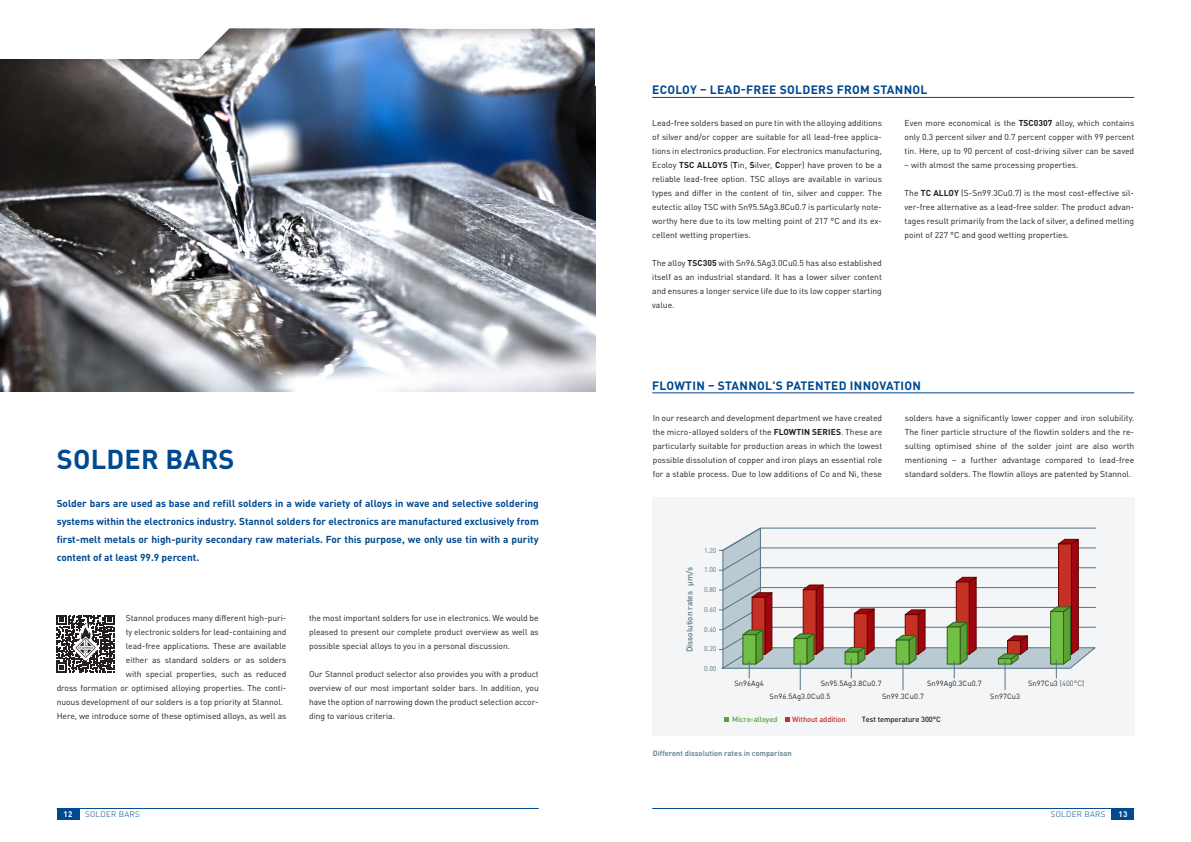
<style>
.page{position:relative;width:1191px;height:842px;background:#fff}
.page>*{position:absolute;margin:0;border:0;box-sizing:border-box;transform-origin:0 0}
.t1{font:700 27px "DIN Pro";letter-spacing:.01em;color:#014990}
.t2{font:700 12px "DIN Pro";letter-spacing:.025em;color:#014990}
.t3{font:700 10px/18px "DIN Pro";color:#014990;text-align:justify}
.t4{font:8.5px/14px "DIN Pro";letter-spacing:-.005em;color:#231f20;text-align:justify}
.t5{font:500 8.2px "DINOT";letter-spacing:-.01em;color:#557482}
.t6{font:300 8px "DIN Pro";letter-spacing:.035em;color:#014990}
.t7{font:700 8px "DIN Pro";color:#fff}
.t8{font:7.5px "DINOT";letter-spacing:.01em;color:#231f20}
.t9{font:700 7.5px "DIN Pro";color:#6c8895}
.t10{font:500 7.5px "DINOT";letter-spacing:-.01em;color:#231f20}
.t11{font:500 7.5px "DINOT";letter-spacing:-.01em;color:#c53124}
.t12{font:500 7.5px "DINOT";letter-spacing:-.01em;color:#5b9f37}
.t13{font:6.8px "DINOT";color:#557482}
.s1{font-weight:700}
.s2{font-weight:300}
</style>
<div class="page">
<img style="left:0;top:74px;width:595px;height:317px">
<div style="left:57px;top:808px;width:22px;height:12px;background:#014990"></div>
<hr style="left:57px;top:808px;width:482px;height:1px;background:#014990">
<div style="left:0;top:0;width:618px;height:74px;background:#231f20;opacity:.5"></div>
<svg style="left:0;top:0;width:595px;height:59px"></svg>
<hr style="left:652px;top:97px;width:482px;height:1px;background:#014990">
<hr style="left:652px;top:392px;width:482px;height:1px;background:#014990">
<div style="left:652px;top:498px;width:482px;height:238px;background:#f3f5f6"></div>
<hr style="left:1004px;top:660px;width:1px;height:30px;background:#557482">
<hr style="left:902px;top:660px;width:1px;height:30px;background:#557482">
<hr style="left:800px;top:660px;width:1px;height:30px;background:#557482">
<svg style="left:719px;top:527px;width:377px;height:151px"></svg>
<svg style="left:785px;top:717px;width:4px;height:5px"></svg>
<svg style="left:724px;top:717px;width:4px;height:5px"></svg>
<div style="left:1111px;top:808px;width:23px;height:12px;background:#014990"></div>
<hr style="left:652px;top:808px;width:482px;height:1px;background:#014990">
<div style="left:595px;top:0;width:38px;height:85px;background:#fff"></div>
<svg style="left:57px;top:615px;width:58px;height:58px"></svg>
<h1 class="t1" style="left:57px;top:436px;width:179px">SOLDER BARS</h1>
<p class="t3" style="left:57px;top:493px;width:483px">Solder bars are used as base and refill solders in a wide variety of alloys in wave and selective soldering systems within the electronics industry. Stannol solders for electronics are manufactured exclusively from first-melt metals or high-purity secondary raw materials. For this purpose, we only use tin with a purity content of at least 99.9 percent.</p>
<p class="t4" style="left:126px;top:610px;width:162px">Stannol produces many different high-puri-</p>
<p class="t4" style="left:126px;top:624px;width:162px">ty electronic solders for lead-containing and</p>
<p class="t4" style="left:126px;top:638px;width:162px">lead-free applications. These are available</p>
<p class="t4" style="left:126px;top:652px;width:162px">either as standard solders or as solders</p>
<p class="t4" style="left:126px;top:666px;width:162px">with special properties, such as reduced</p>
<p class="t4" style="left:57px;top:680px;width:231px">dross formation or optimised alloying properties. The conti-</p>
<p class="t4" style="left:57px;top:694px;width:228px">nuous development of our solders is a top priority at Stannol.</p>
<p class="t4" style="left:57px;top:708px;width:231px">Here, we introduce some of these optimised alloys, as well as</p>
<p class="t4" style="left:309px;top:610px;width:231px">the most important solders for use in electronics. We would be pleased to present our complete product overview as well as possible special alloys to you in a personal discussion.</p>
<p class="t4" style="left:309px;top:666px;width:231px">Our Stannol product selector also provides you with a product overview of our most important solder bars. In addition, you have the option of narrowing down the product selection accor&shy;ding to various criteria.</p>
<p class="t7" style="left:64px;top:807px;width:10px">12</p>
<p class="t6" style="left:85px;top:808px;width:56px">SOLDER BARS</p>
<h2 class="t2" style="left:652px;top:80px;width:277px">ECOLOY – LEAD-FREE SOLDERS FROM STANNOL</h2>
<p class="t4" style="left:652px;top:115px;width:231px">Lead-free solders based on pure tin with the alloying additions of silver and/or copper are suitable for all lead-free applica&shy;tions in electronics production. For electronics manufacturing, Ecoloy <span class="s1">TSC ALLOYS</span> (<span class="s1">T</span>in, <span class="s1">S</span>ilver, <span class="s1">C</span>opper) have proven to be a reliable lead-free option. TSC alloys are available in various types and differ in the content of tin, silver and copper. The eutectic alloy TSC with Sn95.5Ag3.8Cu0.7 is particularly note&shy;worthy here due to its low melting point of 217 °C and its ex&shy;cellent wetting properties.</p>
<p class="t4" style="left:652px;top:255px;width:231px">The alloy <span class="s1">TSC305</span> with Sn96.5Ag3.0Cu0.5 has also established itself as an industrial standard. It has a lower silver content and ensures a longer service life due to its low copper starting value.</p>
<p class="t4" style="left:904px;top:115px;width:231px">Even more economical is the <span class="s1">TSC0307</span> alloy, which contains only 0.3 percent silver and 0.7 percent copper with 99 percent tin. Here, up to 90 percent of cost-driving silver can be saved</p>
<p class="t4" style="left:904px;top:157px;width:175px">– with almost the same processing properties.</p>
<p class="t4" style="left:904px;top:185px;width:231px">The <span class="s1">TC ALLOY</span> (S-Sn99.3Cu0.7) is the most cost-effective sil&shy;ver-free alternative as a lead-free solder. The product advan&shy;tages result primarily from the lack of silver, a defined melting point of 227 °C and good wetting properties.</p>
<h2 class="t2" style="left:652px;top:375px;width:270px">FLOWTIN – STANNOL'S PATENTED INNOVATION</h2>
<p class="t4" style="left:653px;top:410px;width:231px">In our research and development department we have created the micro-alloyed solders of the <span class="s1">FLOWTIN SERIES</span>. These are particularly suitable for production areas in which the lowest possible dissolution of copper and iron plays an essential role for a stable process. Due to low additions of Co and Ni, these</p>
<p class="t4" style="left:905px;top:410px;width:231px">solders have a significantly lower copper and iron solubility.<br>The finer particle structure of the flowtin solders and the re&shy;sulting optimised shine of the solder joint are also worth mentioning – a further advantage compared to lead-free standard solders. The flowtin alloys are patented by Stannol.</p>
<p class="t5" style="left:684px;top:652px;width:86px;rotate:-90deg">Dissolution rates μm/s</p>
<p class="t13" style="left:704px;top:546px;width:14px">1.20</p>
<p class="t13" style="left:704px;top:566px;width:14px">1.00</p>
<p class="t13" style="left:704px;top:585px;width:14px">0.80</p>
<p class="t13" style="left:704px;top:605px;width:14px">0.60</p>
<p class="t13" style="left:704px;top:625px;width:14px">0.40</p>
<p class="t13" style="left:704px;top:644px;width:14px">0.20</p>
<p class="t13" style="left:704px;top:664px;width:14px">0.00</p>
<p class="t8" style="left:821px;top:679px;width:62px">Sn95.5Ag3.8Cu0.7</p>
<p class="t8" style="left:1028px;top:679px;width:58px">Sn97Cu3 <span class="s2">(400°C)</span></p>
<p class="t8" style="left:990px;top:691px;width:31px">Sn97Cu3</p>
<p class="t8" style="left:927px;top:679px;width:56px">Sn99Ag0.3Cu0.7</p>
<p class="t8" style="left:734px;top:679px;width:31px">Sn96Ag4</p>
<p class="t8" style="left:769px;top:691px;width:62px">Sn96.5Ag3.0Cu0.5</p>
<p class="t8" style="left:882px;top:691px;width:43px">Sn99.3Cu0.7</p>
<p class="t12" style="left:732px;top:714px;width:47px">Micro-alloyed</p>
<p class="t11" style="left:792px;top:714px;width:55px">Without addition</p>
<p class="t10" style="left:862px;top:714px;width:81px">Test temperature 300°C</p>
<p class="t9" style="left:653px;top:747px;width:141px">Different dissolution rates in comparison</p>
<p class="t6" style="left:1050px;top:808px;width:56px">SOLDER BARS</p>
<p class="t7" style="left:1118px;top:807px;width:10px">13</p>
</div>
